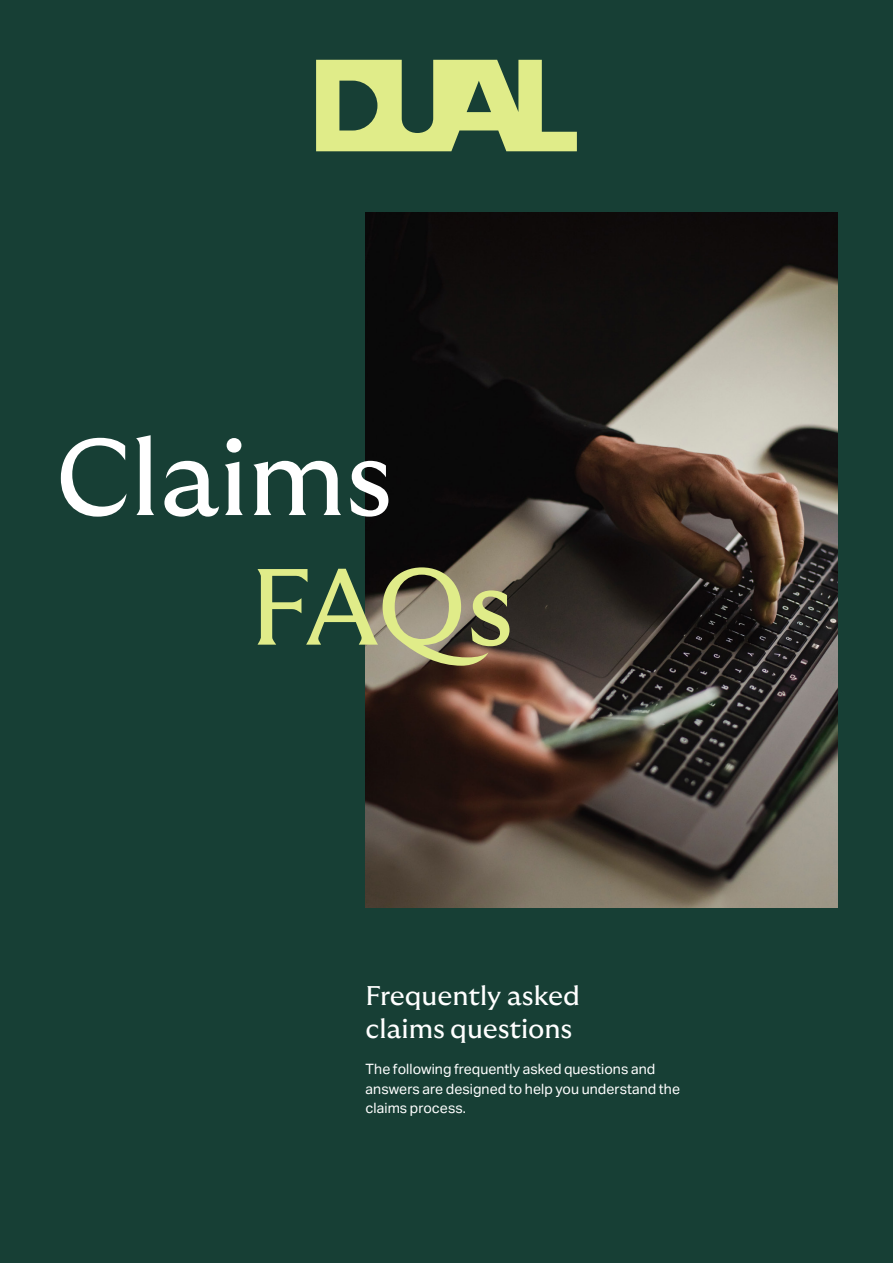
<style>
.page{position:relative;width:893px;height:1263px;background:#173f35}
.page>*{position:absolute;margin:0;border:0;box-sizing:border-box;transform-origin:0 0}
.t1{font:108px "GT Ultra Median";color:#fff}
.t2{font:108px "GT Ultra Median";color:#e0ec89}
.t3{font:27px/32.4px "GT Ultra Median";letter-spacing:-.005em;color:#fff}
.t4{font:14.25px/19.5px "Aktiv Grotesk";color:#fff}
</style>
<div class="page">
<img style="left:366px;top:213px;width:472px;height:695px">
<svg style="left:316px;top:60px;width:261px;height:91px"></svg>
<h1 class="t1" style="left:55px;top:418px;width:339px">Claims</h1>
<h1 class="t2" style="left:250px;top:547px;width:266px">FAQs</h1>
<h2 class="t3" style="left:366px;top:980px;width:216px">Frequently asked claims questions</h2>
<p class="t4" style="left:366px;top:1060px;width:316px">The following frequently asked questions and answers are designed to help you understand the claims process.</p>
</div>
